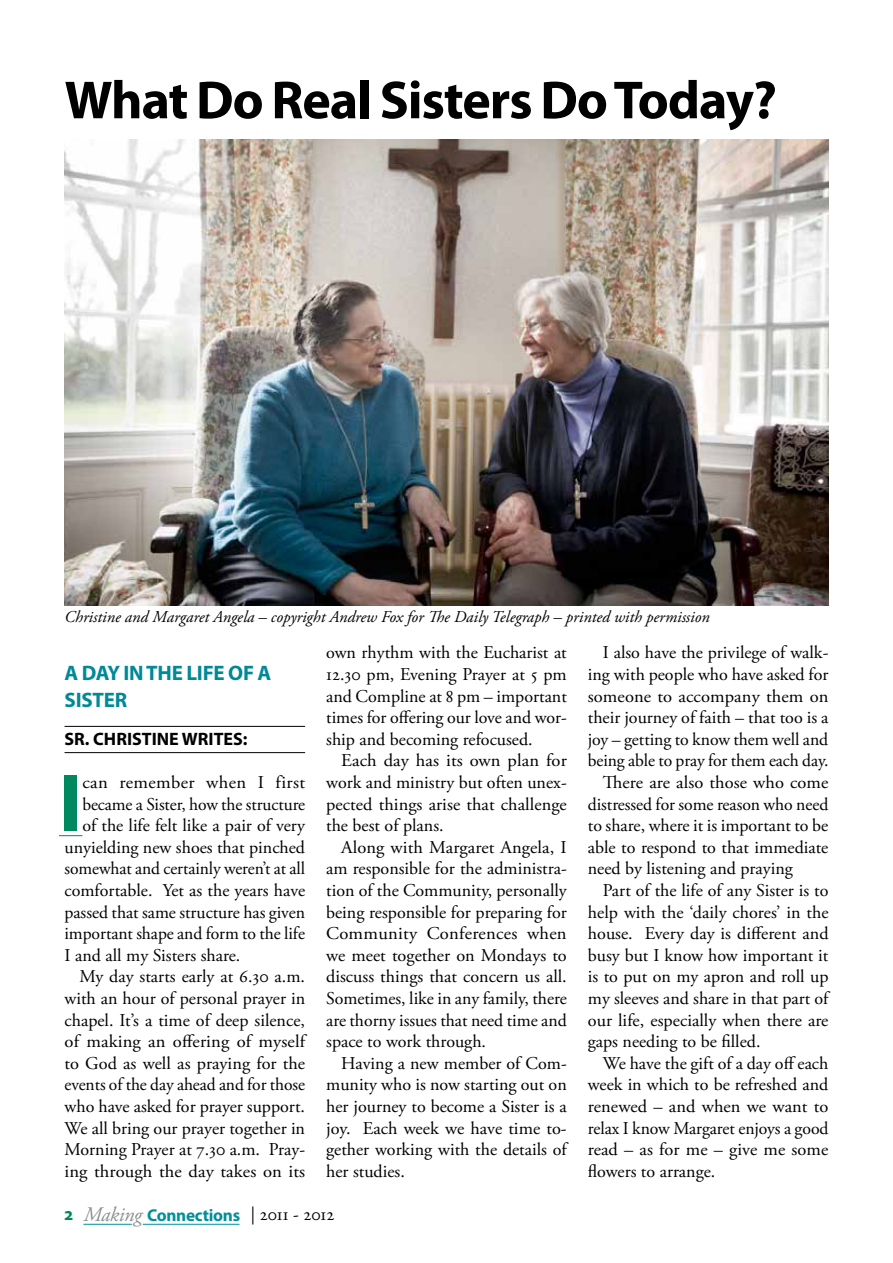
<style>
.page{position:relative;width:893px;height:1263px;background:#fff}
.page>*{position:absolute;margin:0;border:0;box-sizing:border-box;transform-origin:0 0}
.t1{font:700 82.05px "Myriad Pro";color:#00895f}
.t2{font:700 54px "Myriad Pro";letter-spacing:-.02em;color:#000}
.t3{font:700 21px/27px "Myriad Pro";letter-spacing:-.01em;color:#008996}
.t4{font:18px/21.6px "Adobe Garamond Pro";color:#000;text-align:justify}
.t5{font:18px "Adobe Garamond Pro";letter-spacing:.02em;color:#000}
.t6{font:700 18px "Myriad Pro";color:#000}
.t7{font:700 17.25px "Myriad Pro";letter-spacing:-.015em;color:#00909a}
.t8{font:italic 16.5px "Adobe Garamond Pro";color:#000}
.s1{font-size:18px;color:#00895f}
.s2{font-family:"Adobe Garamond Pro";font-weight:400;font-style:italic;font-size:20.7px;color:#898e91}
.s3{font-family:"Adobe Garamond Pro";font-weight:400;font-size:18px;color:#000}
</style>
<div class="page">
<hr style="left:83px;top:1224px;width:49px;height:1px;background:#00909a">
<hr style="left:143px;top:1224px;width:96px;height:1px;background:#00909a">
<img style="left:65px;top:139px;width:763px;height:466px">
<hr style="left:65px;top:726px;width:240px;height:1px;background:#000">
<hr style="left:65px;top:752px;width:240px;height:1px;background:#000">
<svg style="left:59px;top:835px;width:23px;height:1px"></svg>
<h2 class="t2" style="left:65px;top:65px;width:714px">What Do Real Sisters Do Today?</h2>
<p class="t8" style="left:65px;top:607px;width:647px">Christine and Margaret Angela – copyright Andrew Fox for The Daily Telegraph – printed with permission</p>
<p class="t3" style="left:65px;top:659px;width:208px">A DAY IN THE LIFE OF A<br>SISTER</p>
<p class="t6" style="left:65px;top:727px;width:185px">SR. CHRISTINE WRITES:</p>
<h1 class="t1" style="left:59px;top:750px;width:25px">I</h1>
<p class="t5" style="left:82px;top:771px;width:224px">can remember when I first</p>
<p class="t4" style="left:82px;top:794px;width:224px">became a Sister, how the structure</p>
<p class="t4" style="left:82px;top:815px;width:224px">of the life felt like a pair of very</p>
<p class="t4" style="left:65px;top:837px;width:242px">unyielding new shoes that pinched</p>
<p class="t4" style="left:65px;top:858px;width:242px">somewhat and certainly weren’t at all</p>
<p class="t4" style="left:65px;top:880px;width:242px">comfortable. Yet as the years have</p>
<p class="t4" style="left:65px;top:902px;width:242px">passed that same structure has given</p>
<p class="t4" style="left:65px;top:923px;width:242px">important shape and form to the life</p>
<p class="t4" style="left:65px;top:945px;width:177px">I and all my Sisters share.</p>
<p class="t4" style="left:80px;top:966px;width:227px">My day starts early at 6.30 a.m.</p>
<p class="t4" style="left:65px;top:988px;width:242px">with an hour of personal prayer in</p>
<p class="t4" style="left:65px;top:1010px;width:242px">chapel. It’s a time of deep silence,</p>
<p class="t4" style="left:65px;top:1031px;width:242px">of making an offering of myself</p>
<p class="t4" style="left:65px;top:1053px;width:242px">to God as well as praying for the</p>
<p class="t4" style="left:65px;top:1074px;width:242px">events of the day ahead and for those</p>
<p class="t4" style="left:65px;top:1096px;width:242px">who have asked for prayer support.</p>
<p class="t4" style="left:65px;top:1118px;width:242px">We all bring our prayer together in</p>
<p class="t4" style="left:65px;top:1139px;width:242px">Morning Prayer at 7.30 a.m. Pray-</p>
<p class="t4" style="left:65px;top:1161px;width:242px">ing through the day takes on its</p>
<p class="t4" style="left:326px;top:642px;width:242px">own rhythm with the Eucharist at 12.30 pm, Evening Prayer at 5 pm and Compline at 8 pm – important times for offering our love and wor&shy;ship and becoming refocused.</p>
<p class="t4" style="left:326px;top:750px;width:242px;text-indent:15px">Each day has its own plan for work and ministry but often unex&shy;pected things arise that challenge the best of plans.</p>
<p class="t4" style="left:326px;top:837px;width:242px;text-indent:15px">Along with Margaret Angela, I am responsible for the administra&shy;tion of the Community, personally being responsible for preparing for Community Conferences when we meet together on Mondays to discuss things that concern us all.<br>Sometimes, like in any family, there are thorny issues that need time and space to work through.</p>
<p class="t4" style="left:326px;top:1053px;width:242px;text-indent:15px">Having a new member of Com&shy;munity who is now starting out on her journey to become a Sister is a joy. Each week we have time to&shy;gether working with the details of her studies.</p>
<p class="t7" style="left:65px;top:1203px;width:271px"><span class="s1">2</span> <span class="s2">Making</span> Connections <span class="s3">| 2011 - 2012</span></p>
<p class="t4" style="left:603px;top:642px;width:227px">I also have the privilege of walk-</p>
<p class="t4" style="left:588px;top:664px;width:242px">ing with people who have asked for</p>
<p class="t4" style="left:588px;top:686px;width:242px">someone to accompany them on</p>
<p class="t4" style="left:588px;top:707px;width:242px">their journey of faith – that too is a</p>
<p class="t4" style="left:588px;top:729px;width:242px">joy – getting to know them well and</p>
<p class="t4" style="left:588px;top:750px;width:242px">being able to pray for them each day.</p>
<p class="t4" style="left:603px;top:772px;width:227px">There are also those who come</p>
<p class="t4" style="left:588px;top:794px;width:242px">distressed for some reason who need</p>
<p class="t4" style="left:588px;top:815px;width:242px">to share, where it is important to be</p>
<p class="t4" style="left:588px;top:837px;width:242px">able to respond to that immediate</p>
<p class="t4" style="left:588px;top:858px;width:206px">need by listening and praying</p>
<p class="t4" style="left:603px;top:880px;width:227px">Part of the life of any Sister is to</p>
<p class="t4" style="left:588px;top:902px;width:242px">help with the ‘daily chores’ in the</p>
<p class="t4" style="left:588px;top:923px;width:242px">house. Every day is different and</p>
<p class="t4" style="left:588px;top:945px;width:242px">busy but I know how important it</p>
<p class="t4" style="left:588px;top:966px;width:242px">is to put on my apron and roll up</p>
<p class="t4" style="left:588px;top:988px;width:242px">my sleeves and share in that part of</p>
<p class="t4" style="left:588px;top:1010px;width:242px">our life, especially when there are</p>
<p class="t4" style="left:588px;top:1031px;width:174px">gaps needing to be filled.</p>
<p class="t4" style="left:603px;top:1053px;width:227px">We have the gift of a day off each</p>
<p class="t4" style="left:588px;top:1074px;width:242px">week in which to be refreshed and</p>
<p class="t4" style="left:588px;top:1096px;width:242px">renewed – and when we want to</p>
<p class="t4" style="left:588px;top:1118px;width:242px">relax I know Margaret enjoys a good</p>
<p class="t4" style="left:588px;top:1139px;width:242px">read – as for me – give me some</p>
<p class="t4" style="left:588px;top:1161px;width:129px">flowers to arrange.</p>
</div>
